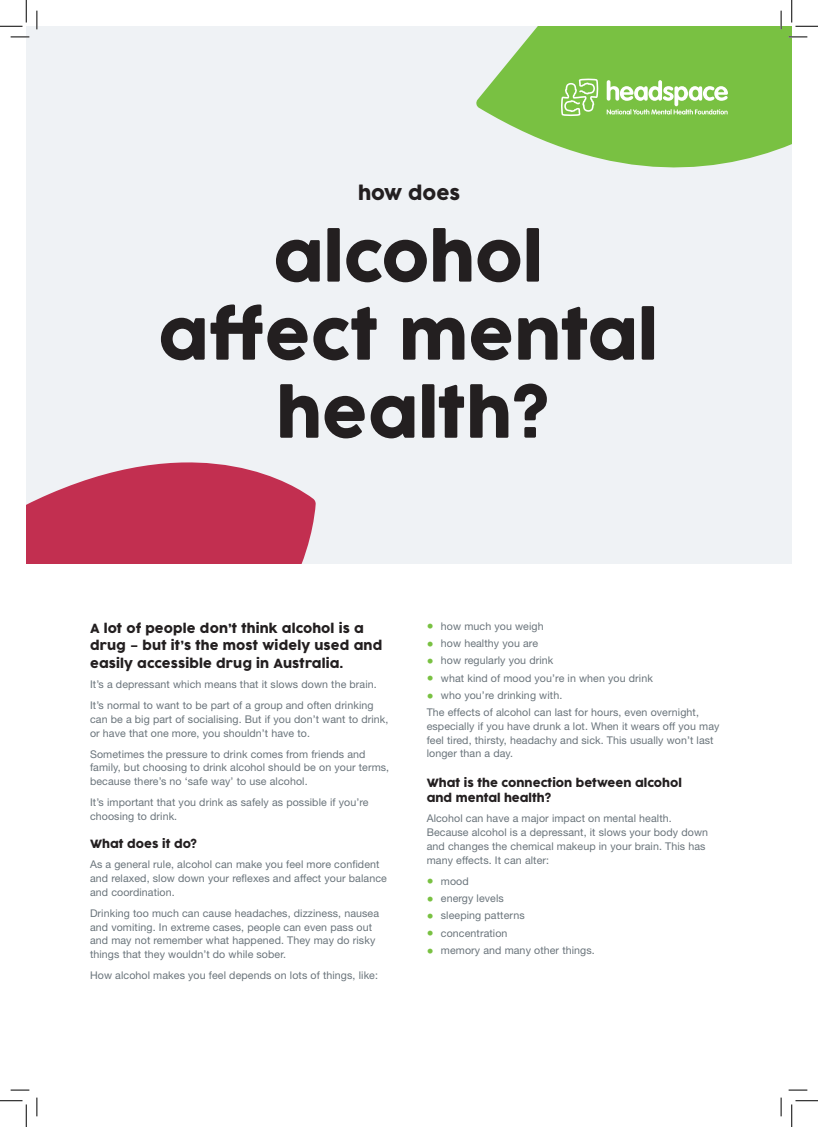
<style>
.page{position:relative;width:818px;height:1127px;background:#fff}
.page>*{position:absolute;margin:0;border:0;box-sizing:border-box;transform-origin:0 0}
.title_large{font:65px/78px "Cocogoose Pro";color:#231f20;text-align:center}
.title_intro{font:18.75px "Cocogoose Pro";color:#231f20}
.leading_paragraph{font:12.5px/17.5px "Cocogoose Pro";letter-spacing:.01em;color:#231f20}
.heading{font:11.25px/15px "Cocogoose Pro";color:#231f20}
.Body_copy{font:10.62px/13.8px "Helvetica Neue LT Std";letter-spacing:.01em;color:#6a747b}
.s1{font-size:13.75px;color:#79c142}
</style>
<div class="page">
<div style="left:26px;top:26px;width:766px;height:537px;background:#eff2f5"></div>
<svg style="left:476px;top:26px;width:316px;height:142px;fill:#79c142"></svg>
<svg style="left:26px;top:462px;width:290px;height:101px;fill:#c22f50"></svg>
<svg style="left:561px;top:79px;width:37px;height:37px"></svg>
<svg style="left:607px;top:80px;width:121px;height:34px"></svg>
<svg style="left:11px;top:36px;width:18px;height:2px"></svg>
<svg style="left:788px;top:36px;width:19px;height:2px"></svg>
<svg style="left:11px;top:1089px;width:18px;height:1px"></svg>
<svg style="left:788px;top:1089px;width:19px;height:1px"></svg>
<svg style="left:36px;top:11px;width:2px;height:18px"></svg>
<svg style="left:36px;top:1097px;width:2px;height:18px"></svg>
<svg style="left:780px;top:11px;width:2px;height:18px"></svg>
<svg style="left:780px;top:1097px;width:2px;height:18px"></svg>
<svg style="left:0;top:0;width:27px;height:27px"></svg>
<svg style="left:0;top:1100px;width:27px;height:26px"></svg>
<svg style="left:791px;top:0;width:27px;height:27px"></svg>
<svg style="left:791px;top:1100px;width:27px;height:26px"></svg>
<p class="title_intro" style="left:358px;top:180px;width:104px">how does</p>
<p class="title_large" style="left:158px;top:221px;width:501px">alcohol affect mental health?</p>
<p class="leading_paragraph" style="left:90px;top:619px;width:294px">A lot of people don’t think alcohol is a drug – but it’s the most widely used and easily accessible drug in Australia.</p>
<p class="Body_copy" style="left:90px;top:677px;width:288px">It’s a depressant which means that it slows down the brain.</p>
<p class="Body_copy" style="left:90px;top:698px;width:300px">It’s normal to want to be part of a group and often drinking can be a big part of socialising. But if you don’t want to drink, or have that one more, you shouldn’t have to.</p>
<p class="Body_copy" style="left:90px;top:746px;width:301px">Sometimes the pressure to drink comes from friends and family, but choosing to drink alcohol should be on your terms, because there’s no ‘safe way’ to use alcohol.</p>
<p class="Body_copy" style="left:90px;top:795px;width:280px">It’s important that you drink as safely as possible if you’re choosing to drink.</p>
<p class="heading" style="left:90px;top:836px;width:108px">What does it do?</p>
<p class="Body_copy" style="left:90px;top:857px;width:298px">As a general rule, alcohol can make you feel more confident and relaxed, slow down your reflexes and affect your balance and coordination.</p>
<p class="Body_copy" style="left:90px;top:905px;width:291px">Drinking too much can cause headaches, dizziness, nausea and vomiting. In extreme cases, people can even pass out and may not remember what happened. They may do risky things that they wouldn’t do while sober.</p>
<p class="Body_copy" style="left:90px;top:967px;width:289px">How alcohol makes you feel depends on lots of things, like:</p>
<p class="Body_copy" style="left:427px;top:618px;width:118px"><span class="s1">•</span> how much you weigh</p>
<p class="Body_copy" style="left:427px;top:636px;width:113px"><span class="s1">•</span> how healthy you are</p>
<p class="Body_copy" style="left:427px;top:653px;width:128px"><span class="s1">•</span> how regularly you drink</p>
<p class="Body_copy" style="left:427px;top:670px;width:228px"><span class="s1">•</span> what kind of mood you’re in when you drink</p>
<p class="Body_copy" style="left:427px;top:687px;width:137px"><span class="s1">•</span> who you’re drinking with.</p>
<p class="Body_copy" style="left:427px;top:705px;width:294px">The effects of alcohol can last for hours, even overnight, especially if you have drunk a lot. When it wears off you may feel tired, thirsty, headachy and sick. This usually won’t last longer than a day.</p>
<p class="heading" style="left:427px;top:775px;width:257px">What is the connection between alcohol and mental health?</p>
<p class="Body_copy" style="left:427px;top:811px;width:283px">Alcohol can have a major impact on mental health.<br>Because alcohol is a depressant, it slows your body down and changes the chemical makeup in your brain. This has many effects. It can alter:</p>
<p class="Body_copy" style="left:427px;top:873px;width:44px"><span class="s1">•</span> mood</p>
<p class="Body_copy" style="left:427px;top:890px;width:79px"><span class="s1">•</span> energy levels</p>
<p class="Body_copy" style="left:427px;top:908px;width:99px"><span class="s1">•</span> sleeping patterns</p>
<p class="Body_copy" style="left:427px;top:925px;width:82px"><span class="s1">•</span> concentration</p>
<p class="Body_copy" style="left:427px;top:942px;width:170px"><span class="s1">•</span> memory and many other things.</p>
</div>
